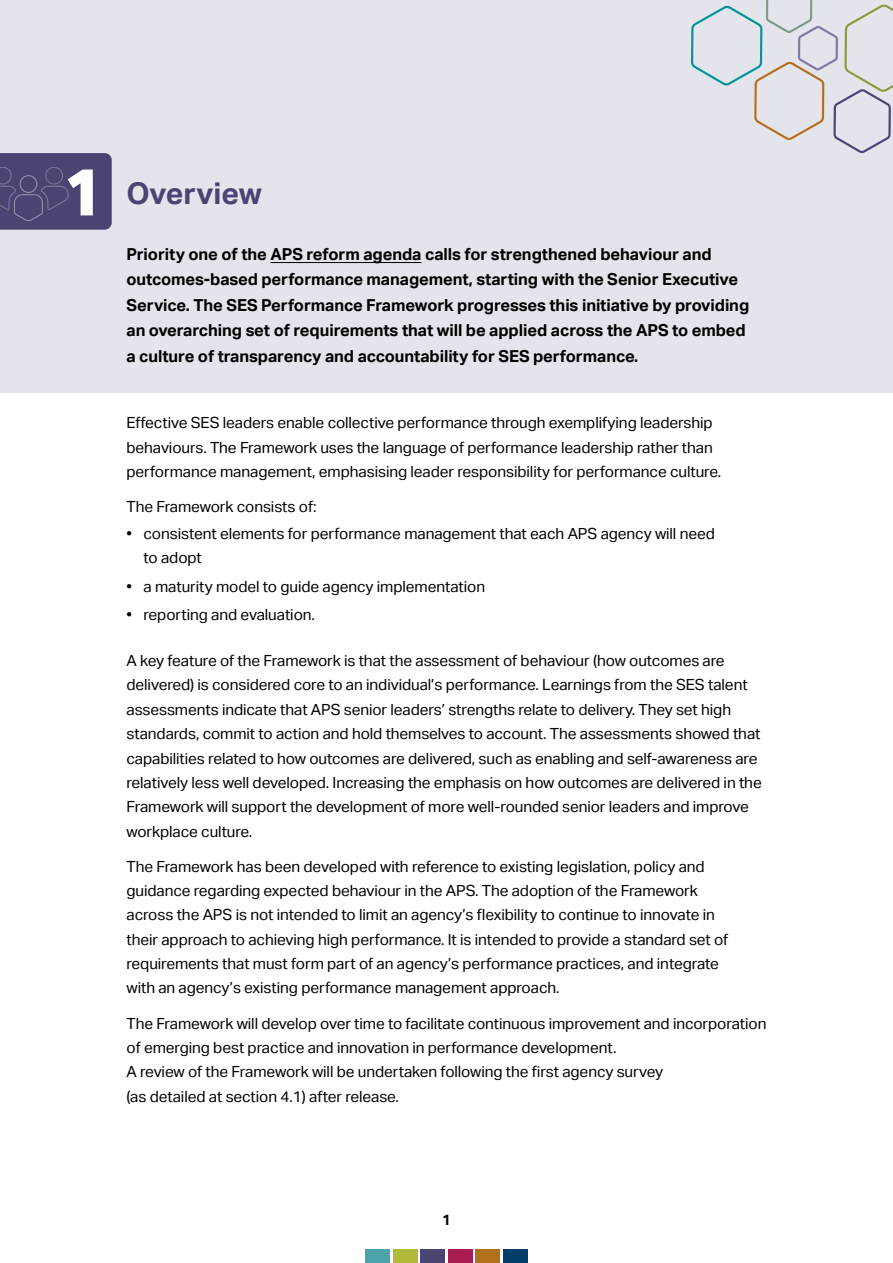
<style>
.page{position:relative;width:893px;height:1263px;background:#fff}
.page>*{position:absolute;margin:0;border:0;box-sizing:border-box;transform-origin:0 0}
.t1{font:800 66.45px "Aktiv Grotesk";color:#fff}
.t2{font:700 30px "Aktiv Grotesk";color:#4a4473}
.t3{font:700 16.5px/25.5px "Aktiv Grotesk";letter-spacing:-.005em;color:#000}
.t4{font:15.3px/24.3px "Aktiv Grotesk";letter-spacing:-.005em;color:#000}
.t5{font:700 15px "Aktiv Grotesk";color:#000}
</style>
<div class="page">
<div style="left:0;top:0;width:893px;height:392px;background:#e4e4ed"></div>
<svg style="left:691px;top:0;width:202px;height:153px"></svg>
<div style="left:393px;top:1249px;width:24px;height:14px;background:#b0b938"></div>
<div style="left:365px;top:1249px;width:25px;height:14px;background:#4da3ab"></div>
<div style="left:420px;top:1249px;width:25px;height:14px;background:#4a4473"></div>
<div style="left:448px;top:1249px;width:24px;height:14px;background:#a81c51"></div>
<div style="left:476px;top:1249px;width:24px;height:14px;background:#b3701c"></div>
<div style="left:503px;top:1249px;width:25px;height:14px;background:#003e6b"></div>
<hr style="left:270px;top:262px;width:151px;height:1px;background:#000">
<svg style="left:0;top:153px;width:112px;height:77px;background:#4d4775"></svg>
<div style="left:20px;top:175px;width:17px;height:18px;border:1px solid #fff;border-radius:50%"></div>
<h1 class="t1" style="left:63px;top:154px;width:41px">1</h1>
<h2 class="t2" style="left:126px;top:176px;width:137px">Overview</h2>
<p class="t3" style="left:126px;top:241px;width:624px">Priority one of the APS reform agenda calls for strengthened behaviour and outcomes-based performance management, starting with the Senior Executive Service. The SES Performance Framework progresses this initiative by providing an overarching set of requirements that will be applied across the APS to embed a culture of transparency and accountability for SES performance.</p>
<p class="t4" style="left:126px;top:411px;width:596px">Effective SES leaders enable collective performance through exemplifying leadership behaviours. The Framework uses the language of performance leadership rather than performance management, emphasising leader responsibility for performance culture.</p>
<p class="t4" style="left:126px;top:495px;width:192px">The Framework consists of:</p>
<p class="t4" style="left:143px;top:521px;width:573px;text-indent:-17px">• consistent elements for performance management that each APS agency will need to adopt</p>
<p class="t4" style="left:126px;top:574px;width:360px">• a maturity model to guide agency implementation</p>
<p class="t4" style="left:126px;top:603px;width:190px">• reporting and evaluation.</p>
<p class="t4" style="left:126px;top:648px;width:637px">A key feature of the Framework is that the assessment of behaviour (how outcomes are delivered) is considered core to an individual’s performance. Learnings from the SES talent assessments indicate that APS senior leaders’ strengths relate to delivery. They set high standards, commit to action and hold themselves to account. The assessments showed that capabilities related to how outcomes are delivered, such as enabling and self-awareness are relatively less well developed. Increasing the emphasis on how outcomes are delivered in the Framework will support the development of more well-rounded senior leaders and improve workplace culture.</p>
<p class="t4" style="left:126px;top:854px;width:603px">The Framework has been developed with reference to existing legislation, policy and guidance regarding expected behaviour in the APS. The adoption of the Framework across the APS is not intended to limit an agency’s flexibility to continue to innovate in their approach to achieving high performance. It is intended to provide a standard set of requirements that must form part of an agency’s performance practices, and integrate with an agency’s existing performance management approach.</p>
<p class="t4" style="left:126px;top:1011px;width:641px">The Framework will develop over time to facilitate continuous improvement and incorporation of emerging best practice and innovation in performance development.<br>A review of the Framework will be undertaken following the first agency survey<br>(as detailed at section 4.1) after release.</p>
<p class="t5" style="left:442px;top:1211px;width:10px">1</p>
</div>
